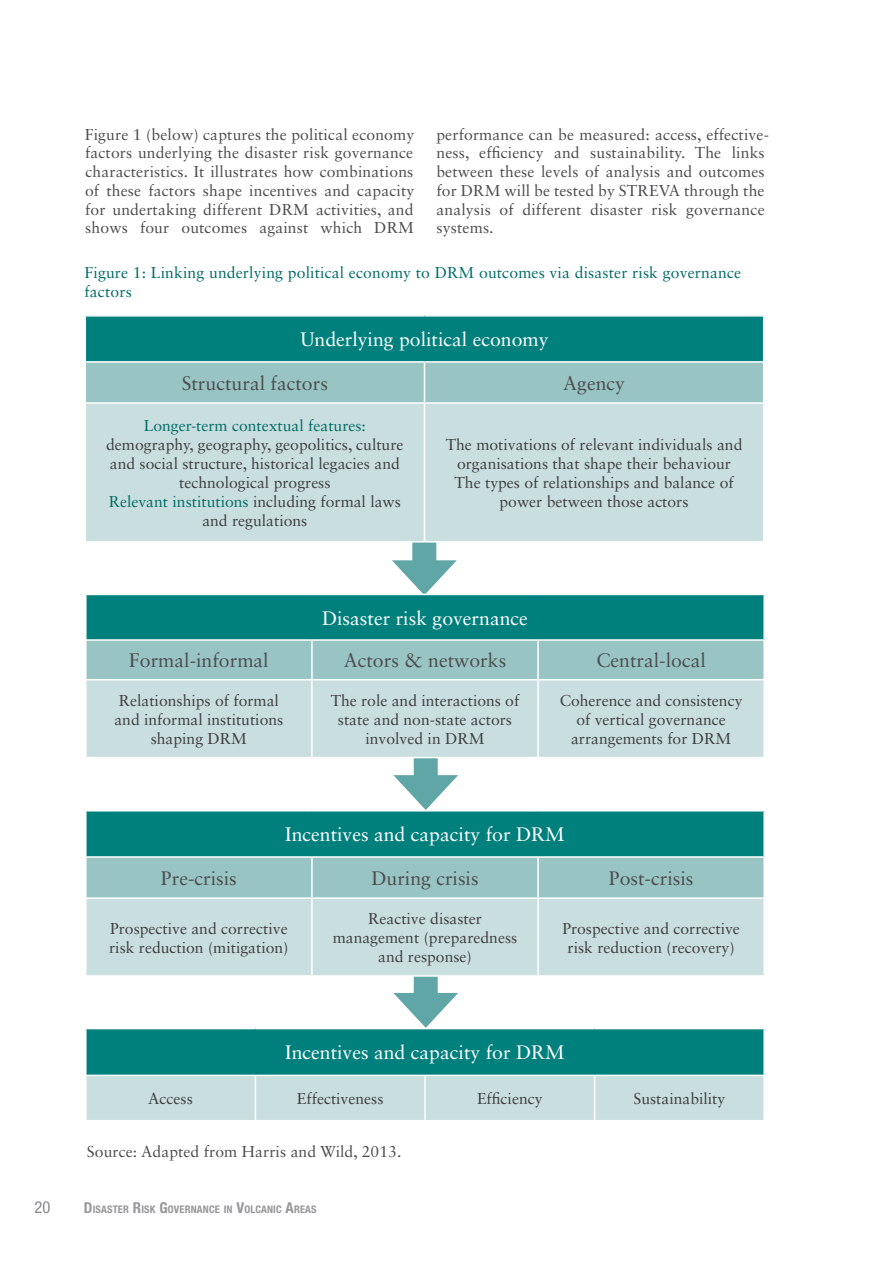
<style>
.page{position:relative;width:893px;height:1263px;background:#fff}
.page>*{position:absolute;margin:0;border:0;box-sizing:border-box;transform-origin:0 0}
.t1{font:19.5px "Sabon LT Std";color:#fff}
.t2{font:19.5px "Sabon LT Std";color:#4b4c4d}
.t3{font:condensed 16.5px "Helvetica Neue LT Std";color:#86888b}
.t4{font:15.75px/18.9px "Sabon LT Std";color:#3e3e3f;text-align:center}
.t5{font:15.75px/18.8px "Sabon LT Std";letter-spacing:.01em;color:#4b4c4d;text-align:justify}
.t6{font:15.75px/18.9px "Sabon LT Std";letter-spacing:.01em;color:#006c67}
.t7{font:700 condensed 10.5px "Helvetica Neue LT Std";letter-spacing:.015em;color:#95979a}
.s1{color:#006c67}
.s2{font-size:15px}
</style>
<div class="page">
<div style="left:412px;top:525px;width:24px;height:48px;background:#60a6a6"></div>
<svg style="left:392px;top:560px;width:65px;height:34px"></svg>
<div style="left:414px;top:740px;width:24px;height:48px;background:#60a6a6"></div>
<svg style="left:393px;top:775px;width:65px;height:35px"></svg>
<div style="left:414px;top:958px;width:24px;height:48px;background:#60a6a6"></div>
<svg style="left:393px;top:993px;width:65px;height:35px"></svg>
<div style="left:85px;top:316px;width:679px;height:46px;background:#00807d"></div>
<div style="left:86px;top:363px;width:677px;height:39px;background:#99c4c4"></div>
<div style="left:86px;top:404px;width:677px;height:137px;background:#c9dede"></div>
<hr style="left:85px;top:315px;width:339px;height:2px;background:#fff">
<hr style="left:424px;top:315px;width:340px;height:2px;background:#fff">
<hr style="left:763px;top:317px;width:1px;height:44px;background:#fff">
<hr style="left:85px;top:317px;width:1px;height:44px;background:#fff">
<hr style="left:85px;top:361px;width:339px;height:2px;background:#fff">
<hr style="left:424px;top:361px;width:340px;height:2px;background:#fff">
<hr style="left:424px;top:363px;width:1px;height:39px;background:#fff">
<hr style="left:424px;top:404px;width:1px;height:137px;background:#fff">
<hr style="left:85px;top:541px;width:339px;height:2px;background:#fff">
<hr style="left:424px;top:541px;width:340px;height:2px;background:#fff">
<div style="left:86px;top:594px;width:678px;height:46px;background:#00807d"></div>
<div style="left:87px;top:641px;width:676px;height:38px;background:#99c4c4"></div>
<div style="left:87px;top:680px;width:676px;height:77px;background:#c9dede"></div>
<hr style="left:85px;top:594px;width:227px;height:1px;background:#fff">
<hr style="left:312px;top:594px;width:226px;height:1px;background:#fff">
<hr style="left:538px;top:594px;width:227px;height:1px;background:#fff">
<hr style="left:763px;top:595px;width:2px;height:44px;background:#fff">
<hr style="left:85px;top:595px;width:2px;height:44px;background:#fff">
<hr style="left:85px;top:639px;width:227px;height:2px;background:#fff">
<hr style="left:312px;top:639px;width:226px;height:2px;background:#fff">
<hr style="left:311px;top:641px;width:2px;height:38px;background:#fff">
<hr style="left:538px;top:639px;width:227px;height:2px;background:#fff">
<hr style="left:537px;top:641px;width:2px;height:38px;background:#fff">
<hr style="left:311px;top:680px;width:2px;height:77px;background:#fff">
<hr style="left:537px;top:680px;width:2px;height:77px;background:#fff">
<hr style="left:312px;top:757px;width:226px;height:1px;background:#fff">
<div style="left:86px;top:811px;width:678px;height:46px;background:#00807d"></div>
<div style="left:87px;top:858px;width:676px;height:39px;background:#99c4c4"></div>
<div style="left:87px;top:899px;width:676px;height:76px;background:#c9dede"></div>
<hr style="left:763px;top:811px;width:2px;height:45px;background:#fff">
<hr style="left:85px;top:811px;width:2px;height:45px;background:#fff">
<hr style="left:85px;top:856px;width:227px;height:2px;background:#fff">
<hr style="left:312px;top:856px;width:226px;height:2px;background:#fff">
<hr style="left:311px;top:858px;width:2px;height:39px;background:#fff">
<hr style="left:538px;top:856px;width:227px;height:2px;background:#fff">
<hr style="left:537px;top:858px;width:2px;height:39px;background:#fff">
<hr style="left:311px;top:899px;width:2px;height:76px;background:#fff">
<hr style="left:537px;top:899px;width:2px;height:76px;background:#fff">
<hr style="left:312px;top:975px;width:226px;height:2px;background:#fff">
<div style="left:86px;top:1028px;width:678px;height:47px;background:#00807d"></div>
<div style="left:87px;top:1076px;width:676px;height:44px;background:#c9dede"></div>
<hr style="left:85px;top:1028px;width:170px;height:1px;background:#fff">
<hr style="left:255px;top:1028px;width:170px;height:1px;background:#fff">
<hr style="left:425px;top:1028px;width:170px;height:1px;background:#fff">
<hr style="left:595px;top:1028px;width:170px;height:1px;background:#fff">
<hr style="left:763px;top:1029px;width:2px;height:46px;background:#fff">
<hr style="left:85px;top:1029px;width:2px;height:46px;background:#fff">
<hr style="left:255px;top:1076px;width:1px;height:44px;background:#fff">
<hr style="left:424px;top:1076px;width:2px;height:44px;background:#fff">
<hr style="left:594px;top:1076px;width:1px;height:44px;background:#fff">
<p class="t5" style="left:85px;top:125px;width:331px">Figure 1 (below) captures the political eco nomy factors underlying the disaster risk gover nance characteristics. It illustrates how combinations of these factors shape incentives and capa city for undertaking different DRM activi ties, and shows four outcomes against which DRM</p>
<p class="t5" style="left:436px;top:125px;width:334px;text-align:left">performance can be measured: access, effective&shy;ness, efficiency and sustainability. The links between these levels of analysis and outcomes for DRM will be tested by STREVA through the analysis of different disaster risk governance systems.</p>
<p class="t6" style="left:85px;top:263px;width:658px">Figure 1: Linking underlying political economy to DRM outcomes via disaster risk governance factors</p>
<p class="t1" style="left:300px;top:328px;width:250px">Underlying political economy</p>
<p class="t2" style="left:182px;top:371px;width:148px">Structural factors</p>
<p class="t2" style="left:563px;top:371px;width:63px">Agency</p>
<p class="t6" style="left:144px;top:416px;width:224px">Longer-term contextual features:</p>
<p class="t4" style="left:106px;top:435px;width:299px">demography, geography, geopolitics, culture and social structure, historical legacies and technological progress<br><span class="s1">Relevant institutions</span> including formal laws and regulations</p>
<p class="t4" style="left:446px;top:435px;width:298px">The motivations of relevant individuals and organisations that shape their behaviour The types of relationships and balance of power between those actors</p>
<p class="t1" style="left:322px;top:606px;width:207px">Disaster risk governance</p>
<p class="t2" style="left:129px;top:649px;width:141px">Formal-informal</p>
<p class="t2" style="left:344px;top:649px;width:164px">Actors &amp; networks</p>
<p class="t2" style="left:596px;top:649px;width:111px">Central-local</p>
<p class="t4" style="left:114px;top:691px;width:170px">Relationships of formal and informal institutions shaping DRM</p>
<p class="t4" style="left:331px;top:691px;width:190px">The role and interactions of state and non-state actors involved in DRM</p>
<p class="t4" style="left:560px;top:691px;width:184px">Coherence and consistency of vertical governance arrangements for DRM</p>
<p class="t1" style="left:285px;top:823px;width:281px">Incentives and capacity for DRM</p>
<p class="t2" style="left:161px;top:866px;width:77px">Pre-crisis</p>
<p class="t2" style="left:371px;top:866px;width:109px">During crisis</p>
<p class="t2" style="left:609px;top:866px;width:86px">Post-crisis</p>
<p class="t4" style="left:109px;top:918px;width:181px;text-align:left">Prospective and corrective risk reduction (mitigation)</p>
<p class="t4" style="left:333px;top:909px;width:186px">Reactive disaster management (preparedness and response)</p>
<p class="t4" style="left:562px;top:918px;width:179px">Prospective and corrective risk reduction (recovery)</p>
<p class="t1" style="left:285px;top:1041px;width:281px">Incentives and capacity for DRM</p>
<p class="t4" style="left:148px;top:1089px;width:46px">Access</p>
<p class="t4" style="left:297px;top:1089px;width:88px">Effectiveness</p>
<p class="t4" style="left:477px;top:1089px;width:67px">Efficiency</p>
<p class="t4" style="left:633px;top:1089px;width:93px">Sustainability</p>
<p class="t5" style="left:87px;top:1142px;width:316px">Source: Adapted from Harris and Wild, 2013.</p>
<p class="t3" style="left:35px;top:1197px;width:18px">20</p>
<p class="t7" style="left:84px;top:1203px;width:234px"><span class="s2">D</span>ISASTER <span class="s2">R</span>ISK <span class="s2">G</span>OVERNANCE IN <span class="s2">V</span>OLCANIC <span class="s2">A</span>REAS</p>
</div>
